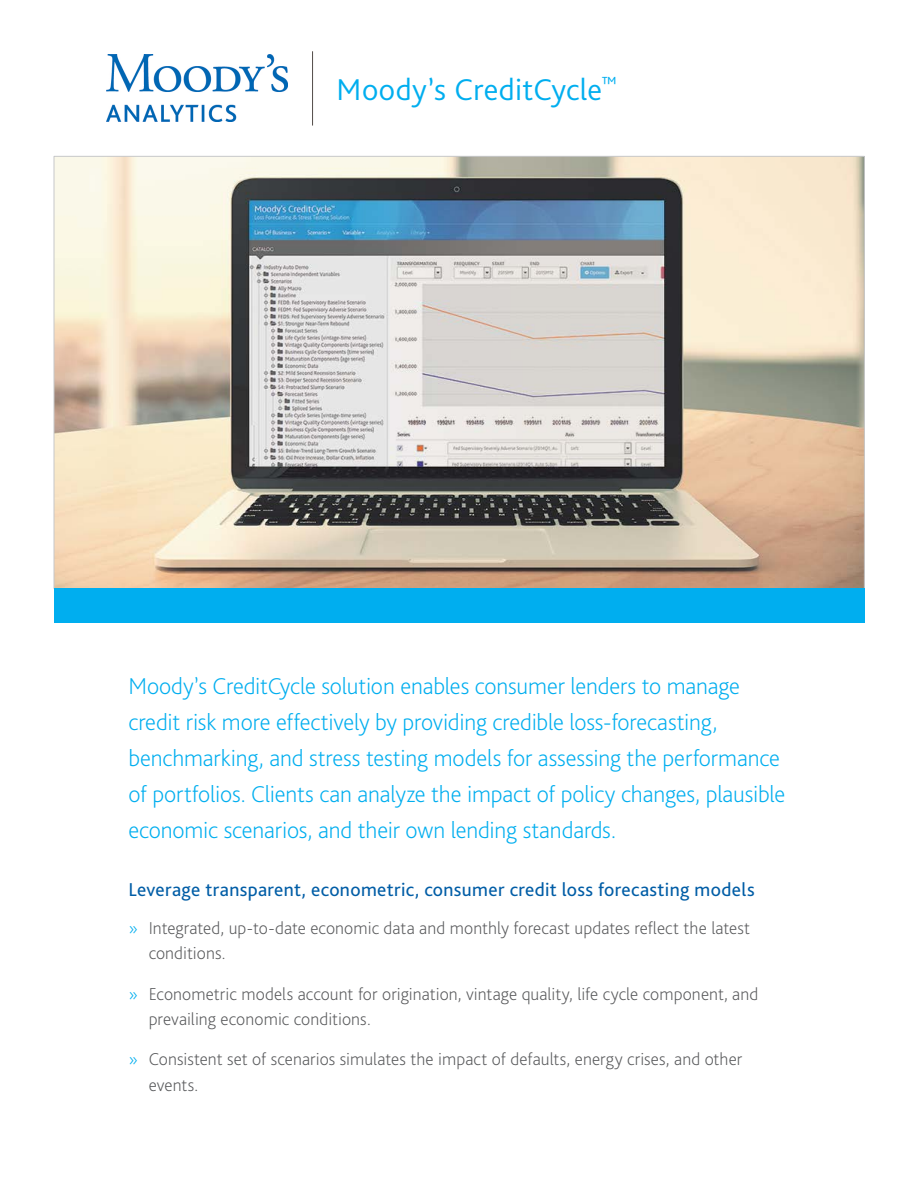
<style>
.page{position:relative;width:918px;height:1188px;background:#fff}
.page>*{position:absolute;margin:0;border:0;box-sizing:border-box;transform-origin:0 0}
.t1{font:300 31.5px "Bliss Pro";letter-spacing:.01em;color:#00aeef}
.t2{font:200 24px/36px "Bliss Pro";letter-spacing:-.005em;color:#00aeef}
.t3{font:19.5px "Bliss Pro";letter-spacing:.015em;color:#005da6}
.t4{font:200 18px/25.5px "Bliss Pro";letter-spacing:.005em;color:#58595b}
.s1{color:#00aeef}
</style>
<div class="page">
<hr style="left:312px;top:51px;width:1px;height:75px;background:#524b48">
<img style="left:106px;top:55px;width:182px;height:67px">
<img style="left:56px;top:158px;width:807px;height:429px">
<div style="left:54px;top:588px;width:810px;height:35px;background:#00aeef"></div>
<h1 class="t1" style="left:337px;top:70px;width:282px">Moody’s CreditCycle<sup>™</sup></h1>
<p class="t2" style="left:128px;top:667px;width:658px">Moody’s CreditCycle solution enables consumer lenders to manage credit risk more effectively by providing credible loss-forecasting, benchmarking, and stress testing models for assessing the performance of portfolios. Clients can analyze the impact of policy changes, plausible economic scenarios, and their own lending standards.</p>
<p class="t3" style="left:128px;top:877px;width:628px">Leverage transparent, econometric, consumer credit loss forecasting models</p>
<p class="t4" style="left:149px;top:915px;width:603px;text-indent:-20px"><span class="s1">»</span> Integrated, up-to-date economic data and monthly forecast updates reflect the latest conditions.</p>
<p class="t4" style="left:149px;top:980px;width:611px;text-indent:-20px"><span class="s1">»</span> Econometric models account for origination, vintage quality, life cycle component, and prevailing economic conditions.</p>
<p class="t4" style="left:149px;top:1046px;width:595px;text-indent:-20px"><span class="s1">»</span> Consistent set of scenarios simulates the impact of defaults, energy crises, and other events.</p>
</div>
